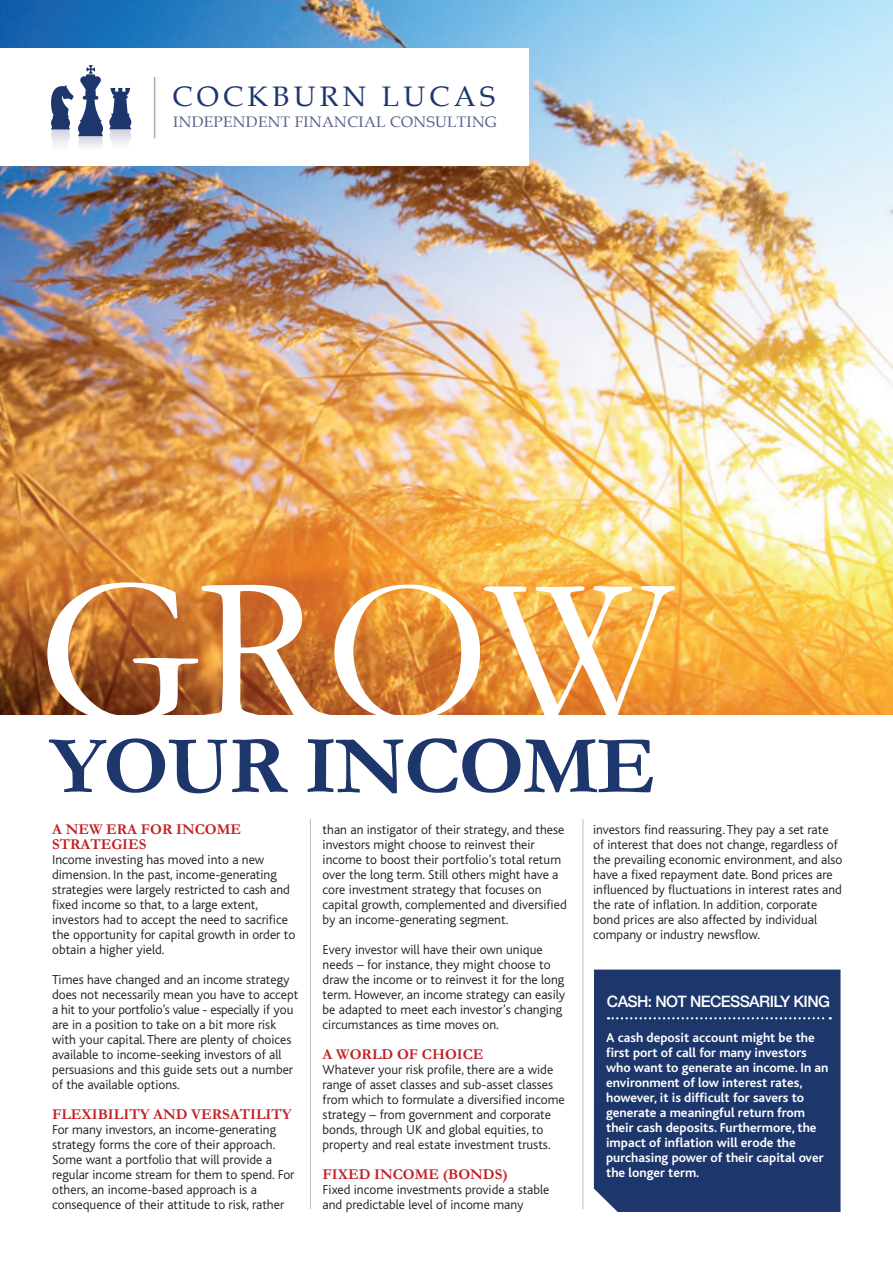
<style>
.page{position:relative;width:893px;height:1263px;background:#fff}
.page>*{position:absolute;margin:0;border:0;box-sizing:border-box;transform-origin:0 0}
.t1{font:211.8px "Garamond";color:#fff}
.t2{font:700 83.1px "Garamond";letter-spacing:-.02em;color:#1d366c}
.t3{font:28.2px "Book Antiqua";letter-spacing:.15em;color:#1d366c}
.t4{font:500 15.75px "Helvetica Neue";letter-spacing:-.04em;color:#fff}
.t5{font:15.15px "Book Antiqua";letter-spacing:.025em;color:#575e8a}
.t6{font:700 15px/15px "Garamond";color:#c12025}
.t7{font:300 13.5px/15px "Bliss";color:#231f20}
.t8{font:700 13.5px/15px "Bliss";color:#fff}
</style>
<div class="page">
<img style="left:0;top:0;width:893px;height:714px">
<hr style="left:310px;top:819px;width:1px;height:390px;background:#bcbdc0">
<hr style="left:583px;top:819px;width:1px;height:390px;background:#bcbdc0">
<div style="left:594px;top:969px;width:246px;height:243px;background:#1d366c"></div>
<svg style="left:608px;top:1017px;width:223px;height:2px"></svg>
<div style="left:0;top:48px;width:529px;height:118px;background:#fff"></div>
<hr style="left:154px;top:77px;width:1px;height:61px;background:#a8a9ad">
<svg style="left:109px;top:88px;width:22px;height:56px"></svg>
<svg style="left:51px;top:65px;width:52px;height:82px"></svg>
<h3 class="t3" style="left:173px;top:79px;width:324px">COCKBURN LUCAS</h3>
<p class="t5" style="left:173px;top:113px;width:325px">INDEPENDENT FINANCIAL CONSULTING</p>
<h1 class="t1" style="left:38px;top:525px;width:637px">GROW</h1>
<h2 class="t2" style="left:50px;top:716px;width:607px">YOUR INCOME</h2>
<p class="t6" style="left:52px;top:822px;width:191px">A NEW ERA FOR INCOME<br>STRATEGIES</p>
<p class="t7" style="left:52px;top:852px;width:245px">Income investing has moved into a new dimension. In the past, income-generating strategies were largely restricted to cash and fixed income so that, to a large extent, investors had to accept the need to sacrifice the opportunity for capital growth in order to obtain a higher yield.</p>
<p class="t7" style="left:52px;top:972px;width:248px">Times have changed and an income strategy does not necessarily mean you have to accept a hit to your portfolio’s value - especially if you are in a position to take on a bit more risk with your capital. There are plenty of choices available to income-seeking investors of all persuasions and this guide sets out a number of the available options.</p>
<p class="t6" style="left:52px;top:1106px;width:241px">FLEXIBILITY AND VERSATILITY</p>
<p class="t7" style="left:52px;top:1122px;width:244px">For many investors, an income-generating strategy forms the core of their approach.<br>Some want a portfolio that will provide a regular income stream for them to spend. For others, an income-based approach is a consequence of their attitude to risk, rather</p>
<p class="t7" style="left:323px;top:822px;width:246px">than an instigator of their strategy, and these investors might choose to reinvest their income to boost their portfolio’s total return over the long term. Still others might have a core investment strategy that focuses on capital growth, complemented and diversified by an income-generating segment.</p>
<p class="t7" style="left:323px;top:942px;width:244px">Every investor will have their own unique needs – for instance, they might choose to draw the income or to reinvest it for the long term. However, an income strategy can easily be adapted to meet each investor’s changing circumstances as time moves on.</p>
<p class="t6" style="left:323px;top:1046px;width:162px">A WORLD OF CHOICE</p>
<p class="t7" style="left:323px;top:1062px;width:244px">Whatever your risk profile, there are a wide range of asset classes and sub-asset classes from which to formulate a diversified income strategy – from government and corporate bonds, through UK and global equities, to property and real estate investment trusts.</p>
<p class="t6" style="left:323px;top:1166px;width:186px">FIXED INCOME (BONDS)</p>
<p class="t7" style="left:323px;top:1182px;width:228px">Fixed income investments provide a stable and predictable level of income many</p>
<p class="t7" style="left:593px;top:822px;width:251px">investors find reassuring. They pay a set rate of interest that does not change, regardless of the prevailing economic environment, and also have a fixed repayment date. Bond prices are influenced by fluctuations in interest rates and the rate of inflation. In addition, corporate bond prices are also affected by individual company or industry newsflow.</p>
<p class="t4" style="left:607px;top:988px;width:225px">CASH: NOT NECESSARILY KING</p>
<p class="t8" style="left:606px;top:1031px;width:224px">A cash deposit account might be the first port of call for many investors who want to generate an income. In an environment of low interest rates, however, it is difficult for savers to generate a meaningful return from their cash deposits. Furthermore, the impact of inflation will erode the purchasing power of their capital over the longer term.</p>
</div>
